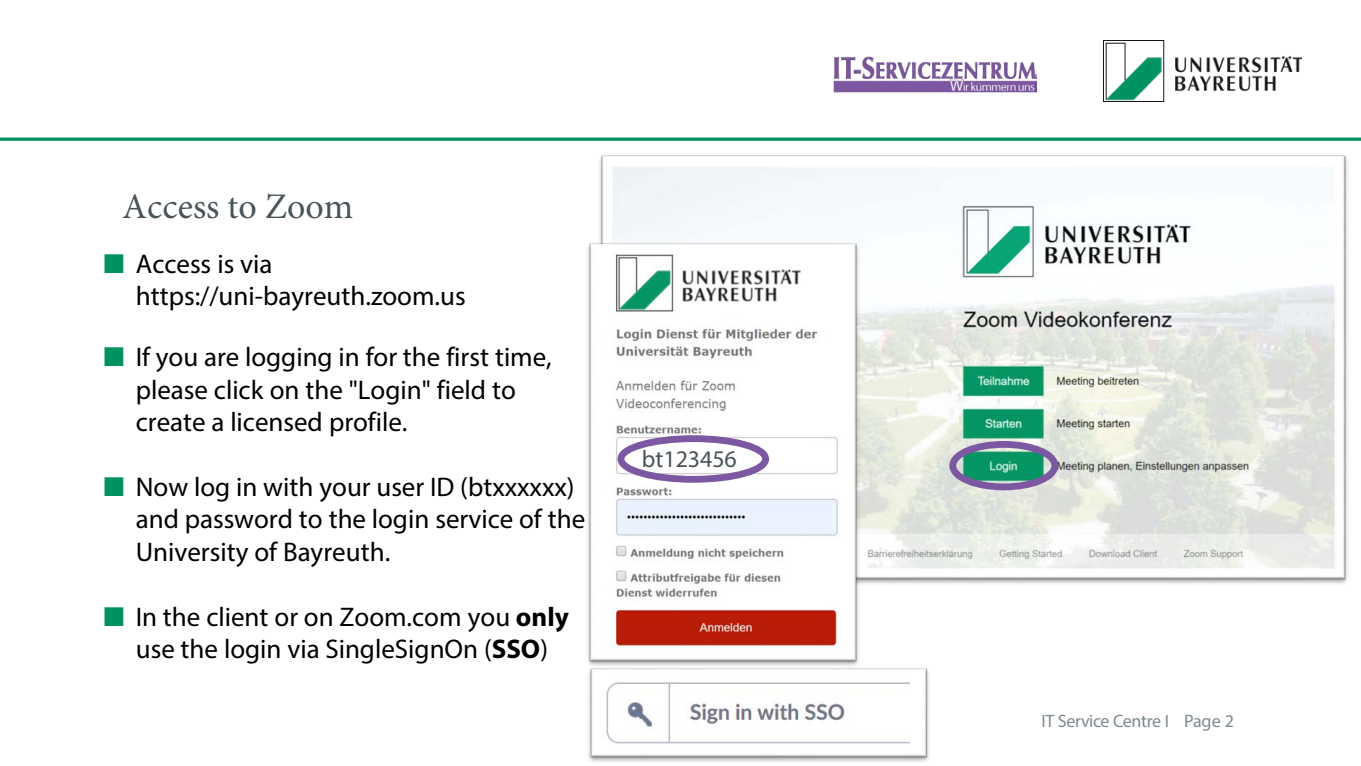
<style>
.page{position:relative;width:1361px;height:766px;background:#fff}
.page>*{position:absolute;margin:0;border:0;box-sizing:border-box;transform-origin:0 0}
.t1{font:36px "Minion Pro";color:#48535a}
.t2{font:27px/32.4px "Myriad Pro";color:#000}
.t3{font:24px "Myriad Pro";color:#48535a}
.t4{font:18px "Myriad Pro";letter-spacing:-.02em;color:#7f8990}
.s1{font-family:"Arial";font-size:40.5px;color:#009260}
.s2{font-weight:700}
</style>
<div class="page">
<hr style="left:0;top:138px;width:1360px;height:3px;background:#009260">
<img style="left:1103px;top:41px;width:198px;height:61px">
<img style="left:833px;top:56px;width:203px;height:37px">
<img style="left:599px;top:155px;width:749px;height:429px">
<img style="left:587px;top:239px;width:276px;height:426px">
<div style="left:949px;top:441px;width:109px;height:49px;border:7px solid #7d58a2;border-radius:50%"></div>
<div style="left:621px;top:440px;width:212px;height:24px;background:#fff"></div>
<div style="left:617px;top:435px;width:152px;height:48px;border:7px solid #7d58a2;border-radius:50%"></div>
<img style="left:588px;top:665px;width:341px;height:97px">
<img style="left:597px;top:671px;width:312px;height:79px">
<h1 class="t1" style="left:122px;top:182px;width:232px">Access to Zoom</h1>
<p class="t2" style="left:136px;top:247px;width:331px;text-indent:-34px"><span class="s1">■</span> Access is via https://uni-bayreuth.zoom.us</p>
<p class="t2" style="left:136px;top:340px;width:417px;text-indent:-34px"><span class="s1">■</span> If you are logging in for the first time, please click on the "Login" field to create a licensed profile.</p>
<p class="t2" style="left:136px;top:470px;width:451px;text-indent:-34px"><span class="s1">■</span> Now log in with your user ID (btxxxxxx) and password to the login service of the<br>University of Bayreuth.</p>
<p class="t2" style="left:102px;top:600px;width:468px;text-align:center"><span class="s1">■</span> In the client or on Zoom.com you <span class="s2">only </span>use the login via SingleSignOn (<span class="s2">SSO</span>)</p>
<p class="t3" style="left:642px;top:444px;width:97px">bt123456</p>
<p class="t4" style="left:1041px;top:710px;width:194px">IT Service Centre I Page 2</p>
</div>
